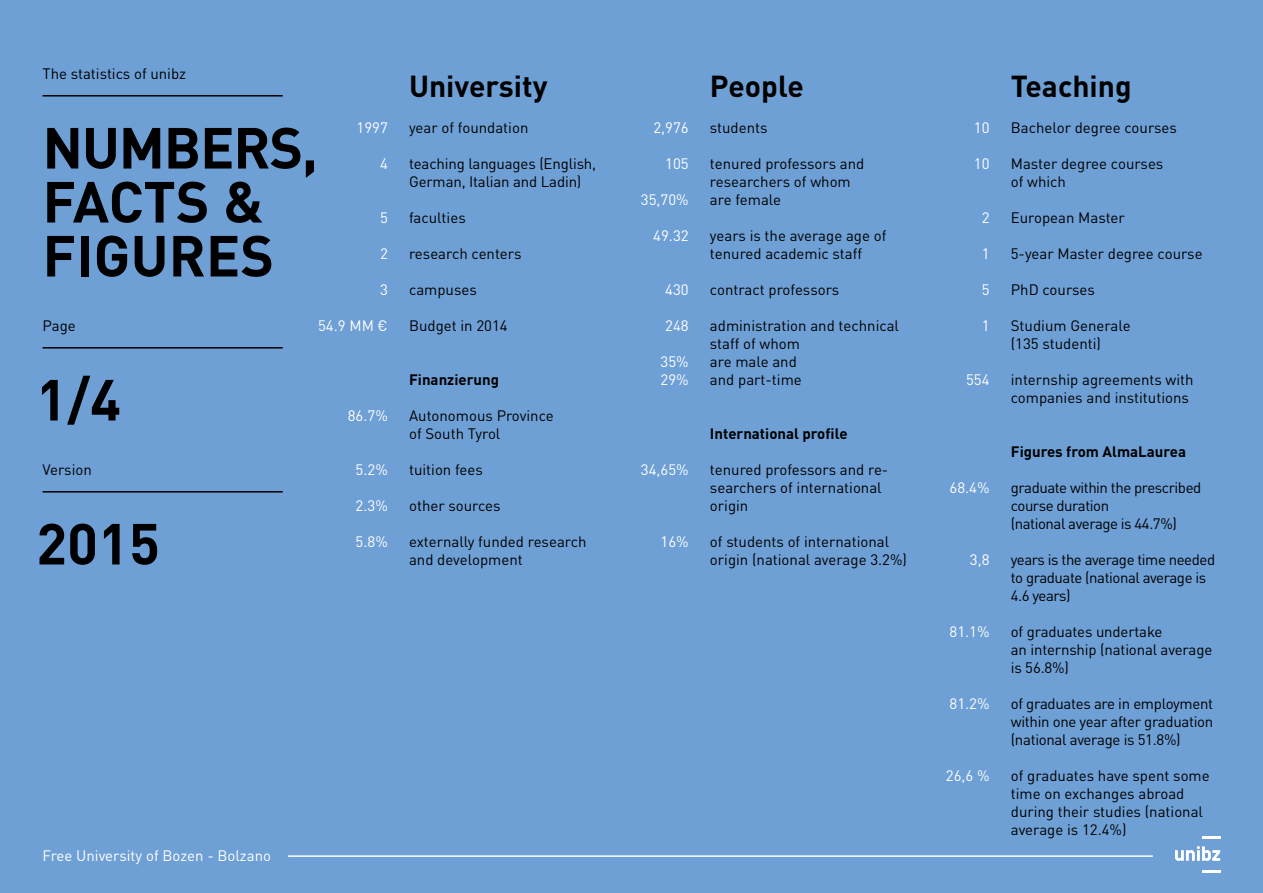
<style>
.page{position:relative;width:1263px;height:893px;background:#6ea0d6}
.page>*{position:absolute;margin:0;border:0;box-sizing:border-box;transform-origin:0 0}
.t1{font:700 57px/54px "DINOT";color:#000}
.t2{font:700 30px "DINOT";color:#000}
.t3{font:15px/18px "DINOT";color:#000}
.t4{font:15px/18px "DINOT";color:#fff}
.t5{font:15px/18px "DINOT";letter-spacing:-.03em;color:#000}
.t6{font:700 15px "DINOT";color:#000}
</style>
<div class="page">
<hr style="left:43px;top:95px;width:240px;height:2px;background:#000">
<hr style="left:43px;top:347px;width:240px;height:2px;background:#000">
<hr style="left:43px;top:491px;width:240px;height:2px;background:#000">
<hr style="left:1202px;top:836px;width:18px;height:3px;background:#fff">
<svg style="left:1202px;top:870px;width:18px;height:2px"></svg>
<svg style="left:1175px;top:846px;width:45px;height:15px"></svg>
<hr style="left:288px;top:855px;width:865px;height:2px;background:#fff">
<p class="t3" style="left:43px;top:64px;width:145px">The statistics of unibz</p>
<p class="t4" style="left:356px;top:118px;width:33px">1997</p>
<p class="t4" style="left:380px;top:154px;width:9px">4</p>
<h1 class="t1" style="left:43px;top:119px;width:277px">NUMBERS,<br>FACTS &amp;<br>FIGURES</h1>
<p class="t4" style="left:380px;top:208px;width:9px">5</p>
<p class="t4" style="left:380px;top:244px;width:9px">2</p>
<p class="t4" style="left:380px;top:280px;width:9px">3</p>
<p class="t4" style="left:318px;top:316px;width:71px">54.9 MM €</p>
<p class="t3" style="left:43px;top:316px;width:35px">Page</p>
<h1 class="t1" style="left:36px;top:371px;width:86px">1/4</h1>
<p class="t3" style="left:43px;top:460px;width:51px">Version</p>
<h1 class="t1" style="left:36px;top:515px;width:125px">2015</h1>
<p class="t4" style="left:348px;top:406px;width:42px">86.7%</p>
<p class="t4" style="left:356px;top:460px;width:34px">5.2%</p>
<p class="t4" style="left:356px;top:496px;width:34px">2.3%</p>
<p class="t4" style="left:356px;top:532px;width:34px">5.8%</p>
<h2 class="t2" style="left:409px;top:66px;width:140px">University</h2>
<p class="t3" style="left:409px;top:118px;width:121px">year of foundation</p>
<p class="t3" style="left:409px;top:154px;width:189px">teaching languages (English,<br>German, Italian and Ladin)</p>
<p class="t3" style="left:409px;top:208px;width:58px">faculties</p>
<p class="t3" style="left:409px;top:244px;width:114px">research centers</p>
<p class="t3" style="left:409px;top:280px;width:69px">campuses</p>
<p class="t3" style="left:409px;top:316px;width:100px">Budget in 2014</p>
<p class="t6" style="left:409px;top:369px;width:92px">Finanzierung</p>
<p class="t3" style="left:409px;top:406px;width:146px">Autonomous Province of South Tyrol</p>
<p class="t3" style="left:409px;top:460px;width:75px">tuition fees</p>
<p class="t3" style="left:409px;top:496px;width:93px">other sources</p>
<p class="t3" style="left:409px;top:532px;width:179px">externally funded research and development</p>
<p class="t4" style="left:43px;top:846px;width:230px">Free University of Bozen - Bolzano</p>
<p class="t4" style="left:653px;top:118px;width:37px">2,976</p>
<p class="t4" style="left:665px;top:154px;width:25px">105</p>
<p class="t4" style="left:641px;top:190px;width:49px">35,70%</p>
<p class="t4" style="left:653px;top:226px;width:37px">49.32</p>
<p class="t4" style="left:665px;top:280px;width:25px">430</p>
<p class="t4" style="left:665px;top:316px;width:25px">248</p>
<p class="t4" style="left:660px;top:352px;width:30px">35%<br>29%</p>
<p class="t4" style="left:641px;top:460px;width:49px">34,65%</p>
<p class="t4" style="left:660px;top:532px;width:30px">16%</p>
<h2 class="t2" style="left:710px;top:66px;width:95px">People</h2>
<p class="t3" style="left:710px;top:118px;width:59px">students</p>
<p class="t3" style="left:710px;top:154px;width:156px">tenured professors and researchers of whom are female</p>
<p class="t3" style="left:710px;top:226px;width:178px">years is the average age of tenured academic staff</p>
<p class="t3" style="left:710px;top:280px;width:131px">contract professors</p>
<p class="t3" style="left:710px;top:316px;width:191px">administration and technical staff of whom<br>are male and<br>and part-time</p>
<p class="t6" style="left:710px;top:423px;width:139px">International profile</p>
<p class="t3" style="left:710px;top:460px;width:180px">tenured professors and re&shy;searchers of international origin</p>
<p class="t3" style="left:710px;top:532px;width:199px">of students of international origin (national average 3.2%)</p>
<p class="t4" style="left:974px;top:118px;width:17px">10</p>
<p class="t4" style="left:974px;top:154px;width:17px">10</p>
<p class="t4" style="left:982px;top:208px;width:9px">2</p>
<p class="t4" style="left:982px;top:244px;width:9px">1</p>
<p class="t4" style="left:982px;top:280px;width:9px">5</p>
<p class="t4" style="left:982px;top:316px;width:9px">1</p>
<p class="t4" style="left:966px;top:370px;width:25px">554</p>
<p class="t4" style="left:949px;top:478px;width:42px">68.4%</p>
<p class="t4" style="left:970px;top:550px;width:21px">3,8</p>
<p class="t4" style="left:949px;top:622px;width:42px">81.1%</p>
<p class="t4" style="left:949px;top:694px;width:42px">81.2%</p>
<p class="t4" style="left:946px;top:766px;width:45px">26,6 %</p>
<h2 class="t2" style="left:1011px;top:66px;width:122px">Teaching</h2>
<p class="t3" style="left:1011px;top:118px;width:168px">Bachelor degree courses</p>
<p class="t3" style="left:1011px;top:154px;width:154px">Master degree courses of which</p>
<p class="t3" style="left:1011px;top:208px;width:116px">European Master</p>
<p class="t3" style="left:1011px;top:244px;width:193px">5-year Master degree course</p>
<p class="t3" style="left:1011px;top:280px;width:86px">PhD courses</p>
<p class="t3" style="left:1011px;top:316px;width:121px">Studium Generale (135 studenti)</p>
<p class="t3" style="left:1011px;top:370px;width:184px">internship agreements with companies and institutions</p>
<p class="t6" style="left:1011px;top:441px;width:177px">Figures from AlmaLaurea</p>
<p class="t5" style="left:1011px;top:478px;width:192px">graduate within the prescribed course duration<br>(national average is 44.7%)</p>
<p class="t5" style="left:1011px;top:550px;width:206px">years is the average time needed to graduate (national average is<br>4.6 years)</p>
<p class="t3" style="left:1011px;top:622px;width:203px">of graduates undertake<br>an internship (national average is 56.8%)</p>
<p class="t3" style="left:1011px;top:694px;width:204px;text-align:justify">of graduates are in employment within one year after graduation (national average is 51.8%)</p>
<p class="t3" style="left:1011px;top:766px;width:200px">of graduates have spent some time on exchanges abroad during their studies (national average is 12.4%)</p>
</div>
